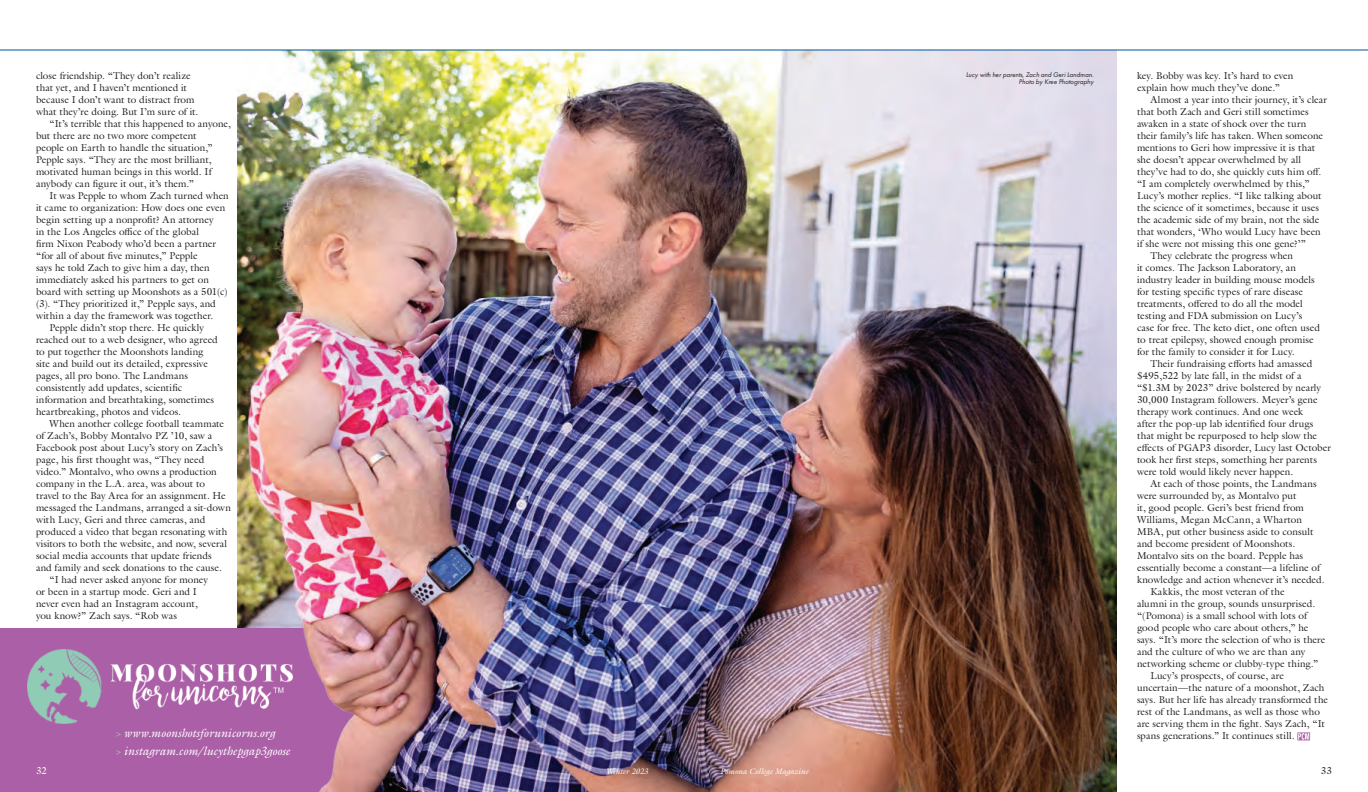
<style>
.page{position:relative;width:1368px;height:792px;background:#fff}
.page>*{position:absolute;margin:0;border:0;box-sizing:border-box;transform-origin:0 0}
.Lead_First_-_16_18{font:italic 12px "Galliard Pro";color:#fff}
.Body_1_-_10_12{font:10px/12px "Galliard Pro";color:#231f20}
.t1{font:10px "Galliard Pro";color:#fff}
.t2{font:italic 8px "Galliard Pro";color:#fff}
.Pa24{font:italic 7px/7px "Futura PT";color:#231f20;text-align:right}
.s1{color:#8fcbb4}
</style>
<div class="page">
<img style="left:238px;top:51px;width:879px;height:741px">
<svg style="left:1297px;top:732px;width:13px;height:8px"></svg>
<div style="left:0;top:629px;width:358px;height:163px;background:#ab5fa6"></div>
<img style="left:27px;top:650px;width:211px;height:74px">
<img style="left:238px;top:299px;width:446px;height:493px">
<hr style="left:0;top:50px;width:684px;height:1px;background:#01549a">
<hr style="left:684px;top:50px;width:684px;height:1px;background:#01549a">
<p class="Body_1_-_10_12" style="left:36px;top:70px;width:164px">close friendship. “They don’t realize that yet, and I haven’t mentioned it because I don’t want to distract from what they’re doing. But I’m sure of it.</p>
<p class="Body_1_-_10_12" style="left:36px;top:118px;width:197px;text-indent:14px">“It’s terrible that this happened to anyone, but there are no two more competent<br>people on Earth to handle the situation,” Pepple says. “They are the most brilliant, motivated human beings in this world. If anybody can figure it out, it’s them.”</p>
<p class="Body_1_-_10_12" style="left:36px;top:190px;width:194px;text-indent:14px">It was Pepple to whom Zach turned when it came to organization: How does one even begin setting up a nonprofit? An attorney<br>in the Los Angeles office of the global<br>firm Nixon Peabody who’d been a partner “for all of about five minutes,” Pepple<br>says he told Zach to give him a day, then immediately asked his partners to get on board with setting up Moonshots as a 501(c) (3). “They prioritized it,” Pepple says, and within a day the framework was together.</p>
<p class="Body_1_-_10_12" style="left:36px;top:322px;width:183px;text-indent:14px">Pepple didn’t stop there. He quickly reached out to a web designer, who agreed to put together the Moonshots landing site and build out its detailed, expressive pages, all pro bono. The Landmans consistently add updates, scientific information and breathtaking, sometimes heartbreaking, photos and videos.</p>
<p class="Body_1_-_10_12" style="left:36px;top:418px;width:197px;text-indent:14px">When another college football teammate of Zach’s, Bobby Montalvo PZ ’10, saw a Facebook post about Lucy’s story on Zach’s page, his first thought was, “They need video.” Montalvo, who owns a production company in the L.A. area, was about to<br>travel to the Bay Area for an assignment. He messaged the Landmans, arranged a sit-down with Lucy, Geri and three cameras, and produced a video that began resonating with visitors to both the website, and now, several social media accounts that update friends<br>and family and seek donations to the cause.</p>
<p class="Body_1_-_10_12" style="left:36px;top:574px;width:174px;text-indent:14px">“I had never asked anyone for money or been in a startup mode. Geri and I never even had an Instagram account, you know?” Zach says. “Rob was</p>
<p class="Body_1_-_10_12" style="left:1137px;top:70px;width:158px">key. Bobby was key. It’s hard to even explain how much they’ve done.”</p>
<p class="Body_1_-_10_12" style="left:1137px;top:94px;width:192px;text-indent:14px">Almost a year into their journey, it’s clear that both Zach and Geri still sometimes awaken in a state of shock over the turn their family’s life has taken. When someone mentions to Geri how impressive it is that she doesn’t appear overwhelmed by all they’ve had to do, she quickly cuts him off. “I am completely overwhelmed by this,” Lucy’s mother replies. “I like talking about the science of it sometimes, because it uses the academic side of my brain, not the side that wonders, ‘Who would Lucy have been if she were not missing this one gene?’”</p>
<p class="Body_1_-_10_12" style="left:1137px;top:250px;width:184px;text-indent:14px">They celebrate the progress when<br>it comes. The Jackson Laboratory, an industry leader in building mouse models for testing specific types of rare disease treatments, offered to do all the model testing and FDA submission on Lucy’s case for free. The keto diet, one often used to treat epilepsy, showed enough promise for the family to consider it for Lucy.</p>
<p class="Body_1_-_10_12" style="left:1137px;top:358px;width:196px;text-indent:14px">Their fundraising efforts had amassed $495,522 by late fall, in the midst of a “$1.3M by 2023” drive bolstered by nearly 30,000 Instagram followers. Meyer’s gene therapy work continues. And one week<br>after the pop-up lab identified four drugs that might be repurposed to help slow the effects of PGAP3 disorder, Lucy last October took her first steps, something her parents were told would likely never happen.</p>
<p class="Body_1_-_10_12" style="left:1137px;top:478px;width:189px;text-indent:14px">At each of those points, the Landmans were surrounded by, as Montalvo put<br>it, good people. Geri’s best friend from Williams, Megan McCann, a Wharton MBA, put other business aside to consult and become president of Moonshots.<br>Montalvo sits on the board. Pepple has essentially become a constant—a lifeline of knowledge and action whenever it’s needed.</p>
<p class="Body_1_-_10_12" style="left:1137px;top:586px;width:190px;text-indent:14px">Kakkis, the most veteran of the<br>alumni in the group, sounds unsurprised. “(Pomona) is a small school with lots of good people who care about others,” he says. “It’s more the selection of who is there and the culture of who we are than any networking scheme or clubby-type thing.”</p>
<p class="Body_1_-_10_12" style="left:1137px;top:670px;width:193px;text-indent:14px">Lucy’s prospects, of course, are uncertain—the nature of a moonshot, Zach says. But her life has already transformed the rest of the Landmans, as well as those who are serving them in the fight. Says Zach, “It</p>
<p class="Pa24" style="left:966px;top:71px;width:129px">Lucy with her parents, Zach and Geri Landman.<br>Photo by Kree Photography</p>
<p class="Lead_First_-_16_18" style="left:115px;top:725px;width:162px"><span class="s1">&gt;</span> www.moonshotsforunicorns.org</p>
<p class="Body_1_-_10_12" style="left:1137px;top:730px;width:159px">spans generations.” It continues still.</p>
<p class="Lead_First_-_16_18" style="left:115px;top:743px;width:177px"><span class="s1">&gt;</span> instagram.com/lucythepgap3goose</p>
<p class="t1" style="left:36px;top:764px;width:13px">32</p>
<p class="t2" style="left:606px;top:766px;width:44px">Winter 2023</p>
<p class="t2" style="left:720px;top:766px;width:90px">Pomona College Magazine</p>
<p class="Body_1_-_10_12" style="left:1321px;top:764px;width:13px">33</p>
</div>
